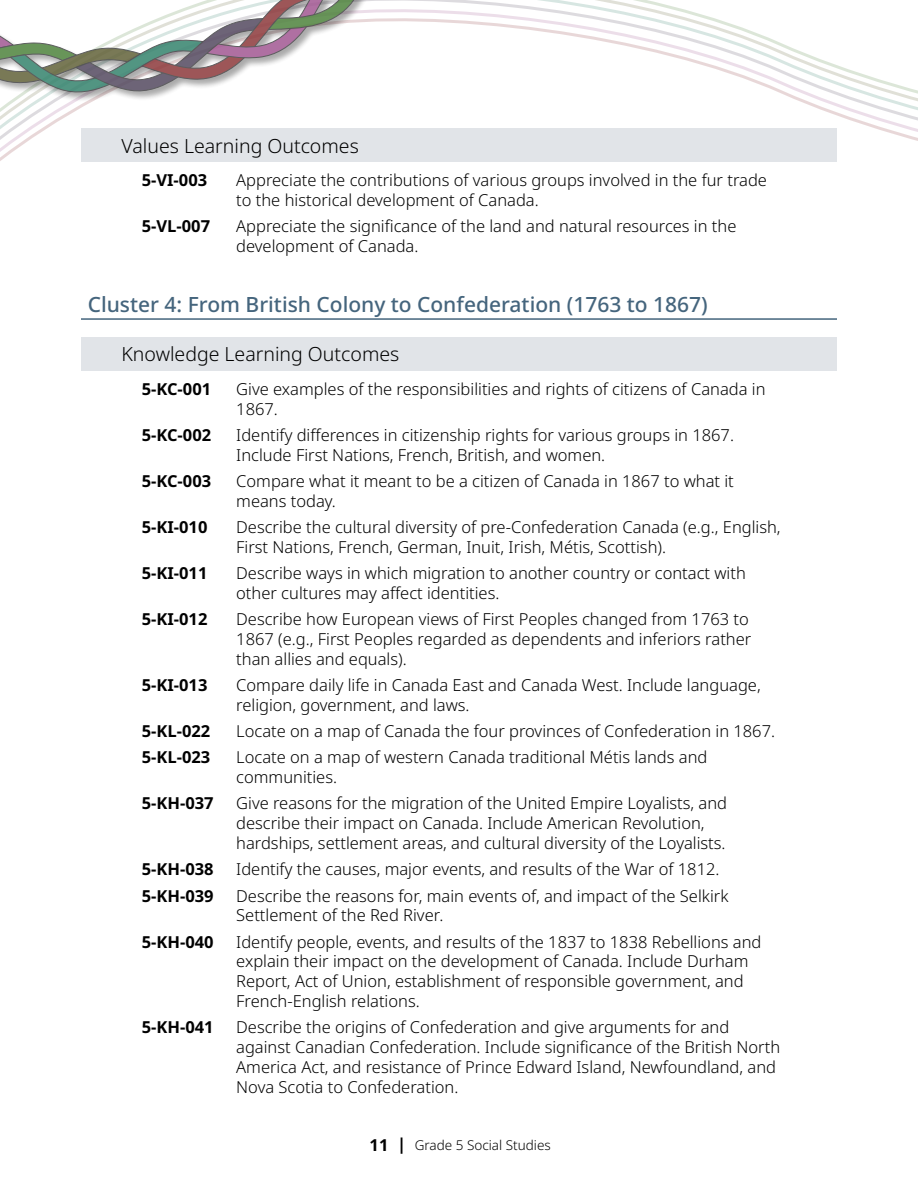
<style>
.page{position:relative;width:918px;height:1188px;background:#fff}
.page>*{position:absolute;margin:0;border:0;box-sizing:border-box;transform-origin:0 0}
.Header_Outcomes{font:500 21px "Noto Sans";color:#45657d}
.GLO{font:300 19.5px "Noto Sans";color:#000}
.Learning_Outcome{font:300 16.5px/19.8px "Noto Sans";color:#000}
.Learning_Outcome-2{font:700 16.5px "Noto Sans";color:#000}
.t1{font:300 13.5px "Noto Sans";color:#000}
.s1{font-weight:700;font-size:16.5px}
</style>
<div class="page">
<svg style="left:0;top:0;width:918px;height:161px"></svg>
<div style="left:0;top:0;width:515px;height:102px;background:#000;opacity:.4"></div>
<svg style="left:0;top:0;width:407px;height:96px"></svg>
<div style="left:81px;top:129px;width:756px;height:33px;background:#e1e4e8"></div>
<hr style="left:81px;top:318px;width:756px;height:2px;background:#45657d">
<div style="left:81px;top:337px;width:756px;height:33px;background:#e1e4e8"></div>
<h4 class="GLO" style="left:122px;top:132px;width:239px">Values Learning Outcomes</h4>
<p class="Learning_Outcome-2" style="left:142px;top:168px;width:67px">5-VI-003</p>
<p class="Learning_Outcome" style="left:236px;top:170px;width:532px">Appreciate the contributions of various groups involved in the fur trade to the historical development of Canada.</p>
<p class="Learning_Outcome-2" style="left:142px;top:214px;width:70px">5-VL-007</p>
<p class="Learning_Outcome" style="left:236px;top:217px;width:502px">Appreciate the significance of the land and natural resources in the development of Canada.</p>
<h3 class="Header_Outcomes" style="left:88px;top:289px;width:622px">Cluster 4: From British Colony to Confederation (1763 to 1867)</h3>
<h4 class="GLO" style="left:122px;top:341px;width:279px">Knowledge Learning Outcomes</h4>
<p class="Learning_Outcome-2" style="left:142px;top:377px;width:71px">5-KC-001</p>
<p class="Learning_Outcome" style="left:236px;top:379px;width:531px">Give examples of the responsibilities and rights of citizens of Canada in<br>1867.</p>
<p class="Learning_Outcome-2" style="left:142px;top:423px;width:71px">5-KC-002</p>
<p class="Learning_Outcome" style="left:236px;top:425px;width:499px">Identify differences in citizenship rights for various groups in 1867.<br>Include First Nations, French, British, and women.</p>
<p class="Learning_Outcome-2" style="left:142px;top:469px;width:71px">5-KC-003</p>
<p class="Learning_Outcome" style="left:236px;top:471px;width:499px">Compare what it meant to be a citizen of Canada in 1867 to what it means today.</p>
<p class="Learning_Outcome-2" style="left:142px;top:515px;width:67px">5-KI-010</p>
<p class="Learning_Outcome" style="left:236px;top:517px;width:546px">Describe the cultural diversity of pre-Confederation Canada (e.g., English,<br>First Nations, French, German, Inuit, Irish, Métis, Scottish).</p>
<p class="Learning_Outcome-2" style="left:142px;top:561px;width:67px">5-KI-011</p>
<p class="Learning_Outcome" style="left:236px;top:564px;width:511px">Describe ways in which migration to another country or contact with other cultures may affect identities.</p>
<p class="Learning_Outcome-2" style="left:142px;top:607px;width:67px">5-KI-012</p>
<p class="Learning_Outcome" style="left:236px;top:610px;width:517px">Describe how European views of First Peoples changed from 1763 to<br>1867 (e.g., First Peoples regarded as dependents and inferiors rather than allies and equals).</p>
<p class="Learning_Outcome-2" style="left:142px;top:673px;width:67px">5-KI-013</p>
<p class="Learning_Outcome" style="left:236px;top:676px;width:526px">Compare daily life in Canada East and Canada West. Include language, religion, government, and laws.</p>
<p class="Learning_Outcome-2" style="left:142px;top:719px;width:70px">5-KL-022</p>
<p class="Learning_Outcome" style="left:236px;top:722px;width:540px">Locate on a map of Canada the four provinces of Confederation in 1867.</p>
<p class="Learning_Outcome-2" style="left:142px;top:746px;width:70px">5-KL-023</p>
<p class="Learning_Outcome" style="left:236px;top:748px;width:473px">Locate on a map of western Canada traditional Métis lands and communities.</p>
<p class="Learning_Outcome-2" style="left:142px;top:792px;width:73px">5-KH-037</p>
<p class="Learning_Outcome" style="left:236px;top:794px;width:492px">Give reasons for the migration of the United Empire Loyalists, and describe their impact on Canada. Include American Revolution, hardships, settlement areas, and cultural diversity of the Loyalists.</p>
<p class="Learning_Outcome-2" style="left:142px;top:858px;width:73px">5-KH-038</p>
<p class="Learning_Outcome" style="left:236px;top:860px;width:485px">Identify the causes, major events, and results of the War of 1812.</p>
<p class="Learning_Outcome-2" style="left:142px;top:884px;width:73px">5-KH-039</p>
<p class="Learning_Outcome" style="left:236px;top:886px;width:494px">Describe the reasons for, main events of, and impact of the Selkirk<br>Settlement of the Red River.</p>
<p class="Learning_Outcome-2" style="left:142px;top:930px;width:73px">5-KH-040</p>
<p class="Learning_Outcome" style="left:236px;top:932px;width:527px">Identify people, events, and results of the 1837 to 1838 Rebellions and explain their impact on the development of Canada. Include Durham Report, Act of Union, establishment of responsible government, and French-English relations.</p>
<p class="Learning_Outcome-2" style="left:142px;top:1016px;width:73px">5-KH-041</p>
<p class="Learning_Outcome" style="left:236px;top:1018px;width:546px">Describe the origins of Confederation and give arguments for and against Canadian Confederation. Include significance of the British North America Act, and resistance of Prince Edward Island, Newfoundland, and Nova Scotia to Confederation.</p>
<p class="t1" style="left:370px;top:1135px;width:183px"><span class="s1">11 |</span> Grade 5 Social Studies</p>
</div>
